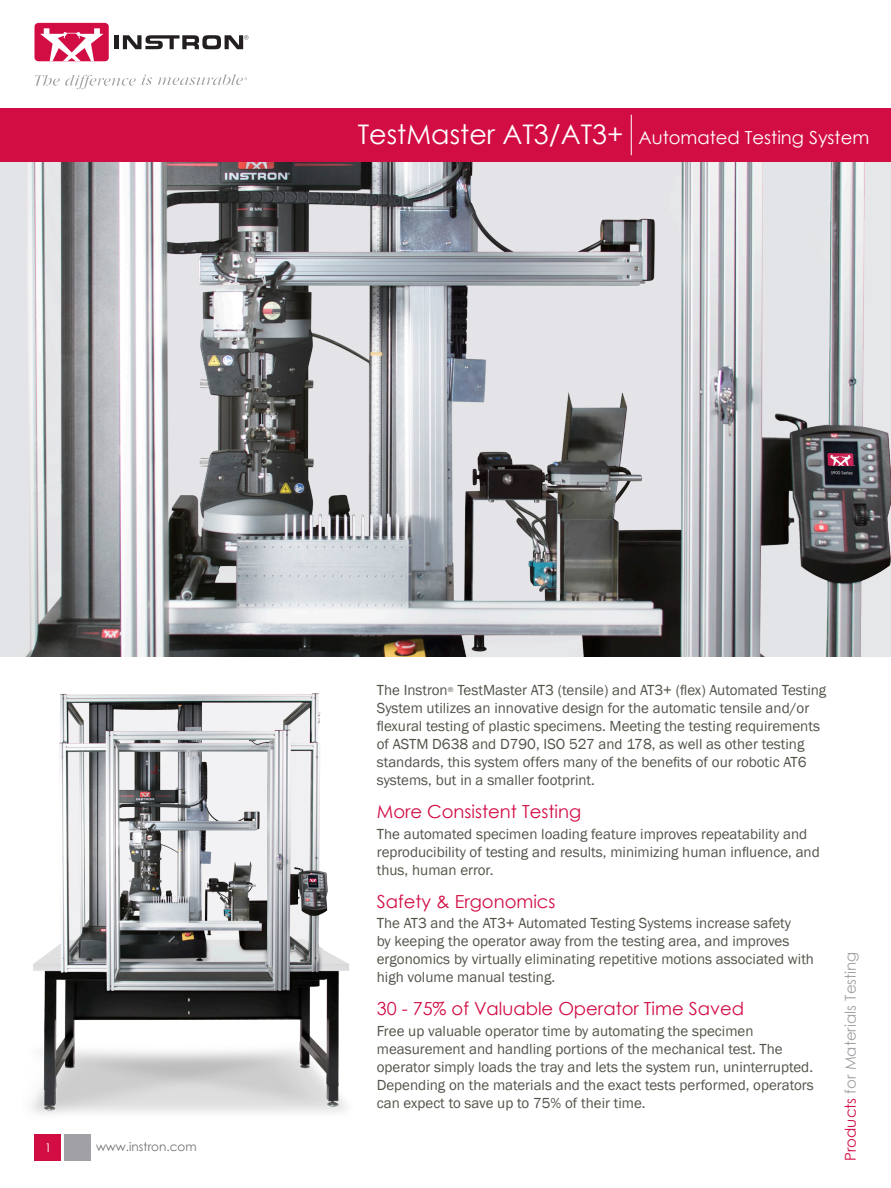
<style>
.page{position:relative;width:891px;height:1188px;background:#fff}
.page>*{position:absolute;margin:0;border:0;box-sizing:border-box;transform-origin:0 0}
.t1{font:18px "Century Gothic";color:#d20d44}
.t2{font:18px "Century Gothic";color:#fff}
.t3{font:15px/18px "Franklin Gothic";color:#535249}
.t4{font:15px "Century Gothic";color:#a1a1a5}
.t5{font:12px "Century Gothic";color:#717074}
.Body_Copy{font:12px "Century Gothic";color:#fff}
.s1{font-size:27px}
.s2{color:#d20d44}
</style>
<div class="page">
<img style="left:32px;top:693px;width:317px;height:421px">
<div style="left:34px;top:23px;width:75px;height:38px;background:#d20d44;border-radius:4px"></div>
<svg style="left:40px;top:28px;width:64px;height:33px"></svg>
<hr style="left:114px;top:35px;width:4px;height:14px;background:#231f20">
<svg style="left:123px;top:35px;width:125px;height:14px"></svg>
<svg style="left:35px;top:74px;width:212px;height:15px"></svg>
<div style="left:0;top:108px;width:891px;height:54px;background:#d20d44"></div>
<div style="left:34px;top:1134px;width:28px;height:27px;background:#d20d44"></div>
<div style="left:64px;top:1134px;width:27px;height:27px;background:#a1a1a5"></div>
<img style="left:0;top:163px;width:891px;height:494px">
<hr style="left:631px;top:115px;width:1px;height:40px;background:#fff">
<p class="t2" style="left:358px;top:125px;width:513px"><span class="s1">TestMaster AT3/AT3+</span> Automated Testing System</p>
<p class="Body_Copy" style="left:45px;top:1139px;width:8px">1</p>
<p class="t5" style="left:96px;top:1138px;width:102px">www.instron.com</p>
<p class="t3" style="left:377px;top:682px;width:451px">The Instron<sup>®</sup> TestMaster AT3 (tensile) and AT3+ (flex) Automated Testing System utilizes an innovative design for the automatic tensile and/or flexural testing of plastic specimens. Meeting the testing requirements of ASTM D638 and D790, ISO 527 and 178, as well as other testing standards, this system offers many of the benefits of our robotic AT6 systems, but in a smaller footprint.</p>
<p class="t1" style="left:377px;top:799px;width:206px">More Consistent Testing</p>
<p class="t3" style="left:377px;top:825px;width:445px">The automated specimen loading feature improves repeatability and reproducibility of testing and results, minimizing human influence, and thus, human error.</p>
<p class="t1" style="left:377px;top:888px;width:180px">Safety &amp; Ergonomics</p>
<p class="t3" style="left:377px;top:915px;width:439px">The AT3 and the AT3+ Automated Testing Systems increase safety<br>by keeping the operator away from the testing area, and improves ergonomics by virtually eliminating repetitive motions associated with high volume manual testing.</p>
<p class="t1" style="left:377px;top:996px;width:369px">30 - 75% of Valuable Operator Time Saved</p>
<p class="t3" style="left:377px;top:1022px;width:439px">Free up valuable operator time by automating the specimen measurement and handling portions of the mechanical test. The operator simply loads the tray and lets the system run, uninterrupted.<br>Depending on the materials and the exact tests performed, operators can expect to save up to 75% of their time.</p>
<p class="t4" style="left:840px;top:1161px;width:211px;rotate:-90deg"><span class="s2">Products</span> for Materials Testing</p>
</div>
